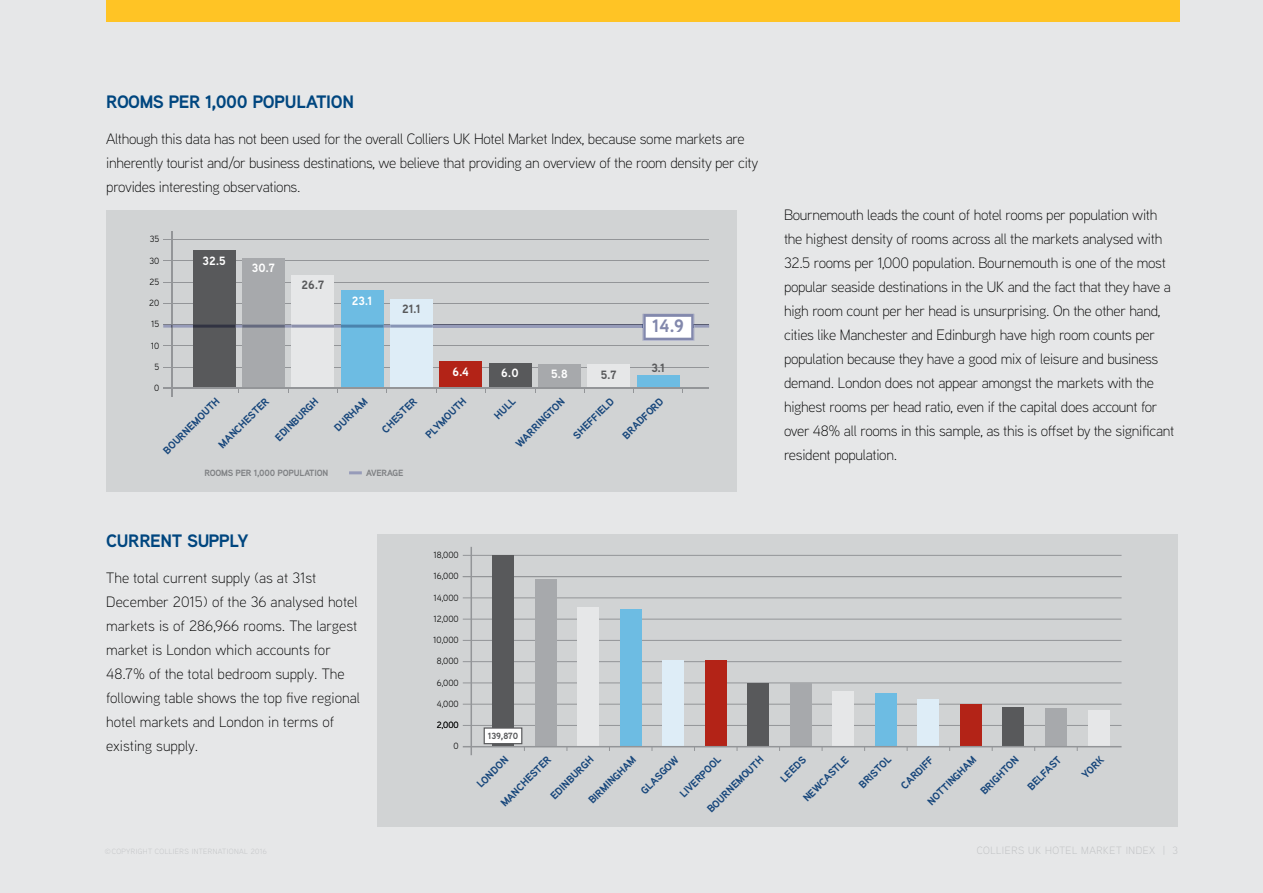
<style>
.page{position:relative;width:1263px;height:893px;background:#e6e7e8}
.page>*{position:absolute;margin:0;border:0;box-sizing:border-box;transform-origin:0 0}
.t1{font:700 18px "Aaux Next";letter-spacing:-.02em;color:#00467f}
.t2{font:700 18px "Aaux Next";color:#8288ac}
.t3{font:300 15px/24px "Aaux Next";letter-spacing:-.02em;color:#000}
.t4{font:300 15px/24px "Aaux Next";color:#000}
.t5{font:700 12px "Aaux Next";color:#fff}
.t6{font:700 12px "Aaux Next";color:#58595b}
.t7{font:700 10.5px "Aaux Next";color:#17467b}
.t8{font:300 10.5px "Aaux Next";letter-spacing:.05em;color:#bcbec0}
.t9{font:9px "Aaux Next";color:#000}
.t10{font:700 9px "Aaux Next";letter-spacing:-.02em;color:#808285}
.t11{font:700 9px "Aaux Next";color:#58595b}
</style>
<div class="page">
<div style="left:106px;top:0;width:1073px;height:21px;background:#ffc425"></div>
<div style="left:106px;top:210px;width:631px;height:282px;background:#d1d3d4"></div>
<hr style="left:163px;top:367px;width:546px;height:1px;background:#939598">
<hr style="left:163px;top:345px;width:546px;height:1px;background:#939598">
<hr style="left:163px;top:324px;width:546px;height:1px;background:#939598">
<hr style="left:163px;top:303px;width:546px;height:1px;background:#939598">
<hr style="left:163px;top:282px;width:546px;height:1px;background:#939598">
<hr style="left:163px;top:260px;width:546px;height:1px;background:#939598">
<hr style="left:163px;top:239px;width:546px;height:1px;background:#939598">
<hr style="left:171px;top:231px;width:2px;height:166px;background:#939598">
<div style="left:193px;top:250px;width:43px;height:138px;background:#58595b"></div>
<div style="left:242px;top:258px;width:43px;height:130px;background:#a7a9ac"></div>
<div style="left:292px;top:275px;width:42px;height:113px;background:#e6e7e8"></div>
<div style="left:341px;top:290px;width:42px;height:98px;background:#6dbce3"></div>
<div style="left:390px;top:299px;width:43px;height:89px;background:#deedf7"></div>
<div style="left:440px;top:361px;width:42px;height:27px;background:#b32317"></div>
<div style="left:489px;top:363px;width:42px;height:25px;background:#58595b"></div>
<div style="left:538px;top:364px;width:43px;height:24px;background:#a7a9ac"></div>
<div style="left:588px;top:364px;width:42px;height:24px;background:#e6e7e8"></div>
<div style="left:637px;top:375px;width:42px;height:13px;background:#6dbce3"></div>
<hr style="left:433px;top:325px;width:210px;height:3px;background:#969bb9">
<hr style="left:433px;top:325px;width:210px;height:1px;background:#5a5d71">
<svg style="left:163px;top:325px;width:270px;height:3px"></svg>
<svg style="left:643px;top:314px;width:66px;height:27px"></svg>
<div style="left:653px;top:320px;width:30px;height:13px;background:#fff"></div>
<hr style="left:163px;top:388px;width:546px;height:1px;background:#939598">
<div style="left:377px;top:534px;width:801px;height:293px;background:#d1d3d4"></div>
<hr style="left:463px;top:725px;width:658px;height:1px;background:#939598">
<hr style="left:463px;top:704px;width:658px;height:1px;background:#939598">
<hr style="left:463px;top:682px;width:658px;height:1px;background:#939598">
<hr style="left:463px;top:661px;width:658px;height:1px;background:#939598">
<hr style="left:463px;top:640px;width:658px;height:1px;background:#939598">
<hr style="left:463px;top:619px;width:658px;height:1px;background:#939598">
<hr style="left:463px;top:597px;width:658px;height:1px;background:#939598">
<hr style="left:463px;top:576px;width:658px;height:1px;background:#939598">
<hr style="left:463px;top:555px;width:658px;height:1px;background:#939598">
<hr style="left:470px;top:547px;width:2px;height:208px;background:#939598">
<div style="left:492px;top:555px;width:22px;height:192px;background:#58595b"></div>
<div style="left:535px;top:580px;width:21px;height:167px;background:#a7a9ac"></div>
<div style="left:578px;top:607px;width:21px;height:140px;background:#e6e7e8"></div>
<div style="left:620px;top:609px;width:21px;height:138px;background:#6dbce3"></div>
<div style="left:663px;top:660px;width:21px;height:87px;background:#deedf7"></div>
<div style="left:705px;top:660px;width:21px;height:87px;background:#b32317"></div>
<div style="left:748px;top:683px;width:21px;height:64px;background:#58595b"></div>
<div style="left:790px;top:683px;width:21px;height:64px;background:#a7a9ac"></div>
<div style="left:833px;top:691px;width:21px;height:56px;background:#e6e7e8"></div>
<div style="left:875px;top:693px;width:21px;height:54px;background:#6dbce3"></div>
<div style="left:918px;top:699px;width:21px;height:48px;background:#deedf7"></div>
<div style="left:960px;top:704px;width:21px;height:43px;background:#b32317"></div>
<div style="left:1003px;top:707px;width:21px;height:40px;background:#58595b"></div>
<div style="left:1045px;top:708px;width:21px;height:39px;background:#a7a9ac"></div>
<div style="left:1088px;top:710px;width:21px;height:37px;background:#e6e7e8"></div>
<hr style="left:463px;top:746px;width:658px;height:1px;background:#939598">
<div style="left:484px;top:727px;width:38px;height:17px;background:#fff;border:1px solid #58595b"></div>
<svg style="left:349px;top:471px;width:13px;height:3px"></svg>
<p class="t1" style="left:106px;top:89px;width:249px">ROOMS PER 1,000 POPULATION</p>
<p class="t3" style="left:106px;top:126px;width:654px">Although this data has not been used for the overall Colliers UK Hotel Market Index, because some markets are inherently tourist and/or business destinations, we believe that providing an overview of the room density per city provides interesting observations.</p>
<p class="t9" style="left:150px;top:233px;width:11px">35</p>
<p class="t9" style="left:149px;top:254px;width:11px">30</p>
<p class="t9" style="left:150px;top:276px;width:11px">25</p>
<p class="t9" style="left:149px;top:297px;width:12px">20</p>
<p class="t9" style="left:151px;top:318px;width:10px">15</p>
<p class="t9" style="left:151px;top:339px;width:10px">10</p>
<p class="t9" style="left:154px;top:361px;width:6px">5</p>
<p class="t9" style="left:154px;top:382px;width:7px">0</p>
<p class="t5" style="left:203px;top:252px;width:25px">32.5</p>
<p class="t5" style="left:252px;top:260px;width:25px">30.7</p>
<p class="t6" style="left:301px;top:277px;width:24px">26.7</p>
<p class="t7" style="left:215px;top:441px;width:68px;rotate:-45deg">MANCHESTER</p>
<p class="t7" style="left:160px;top:447px;width:76px;rotate:-45deg">BOURNEMOUTH</p>
<p class="t7" style="left:272px;top:434px;width:58px;rotate:-45deg">EDINBURGH</p>
<p class="t5" style="left:352px;top:292px;width:22px">23.1</p>
<p class="t7" style="left:331px;top:424px;width:44px;rotate:-45deg">DURHAM</p>
<p class="t6" style="left:402px;top:300px;width:20px">21.1</p>
<p class="t5" style="left:452px;top:363px;width:18px">6.4</p>
<p class="t7" style="left:378px;top:426px;width:46px;rotate:-45deg">CHESTER</p>
<p class="t7" style="left:422px;top:431px;width:54px;rotate:-45deg">PLYMOUTH</p>
<p class="t10" style="left:204px;top:466px;width:125px">ROOMS PER 1,000 POPULATION</p>
<p class="t10" style="left:366px;top:466px;width:39px">AVERAGE</p>
<p class="t2" style="left:652px;top:313px;width:33px">14.9</p>
<p class="t6" style="left:651px;top:359px;width:15px">3.1</p>
<p class="t7" style="left:619px;top:432px;width:55px;rotate:-45deg">BRADFORD</p>
<p class="t5" style="left:501px;top:365px;width:19px">6.0</p>
<p class="t7" style="left:512px;top:440px;width:66px;rotate:-45deg">WARRINGTON</p>
<p class="t5" style="left:551px;top:365px;width:18px">5.8</p>
<p class="t6" style="left:601px;top:366px;width:17px">5.7</p>
<p class="t7" style="left:491px;top:412px;width:27px;rotate:-45deg">HULL</p>
<p class="t7" style="left:569px;top:432px;width:55px;rotate:-45deg">SHEFFIELD</p>
<p class="t3" style="left:784px;top:202px;width:392px">Bournemouth leads the count of hotel rooms per population with the highest density of rooms across all the markets analysed with 32.5 rooms per 1,000 population. Bournemouth is one of the most popular seaside destinations in the UK and the fact that they have a high room count per her head is unsurprising. On the other hand, cities like Manchester and Edinburgh have high room counts per population because they have a good mix of leisure and business demand. London does not appear amongst the markets with the highest rooms per head ratio, even if the capital does account for over 48% all rooms in this sample, as this is offset by the significant resident population.</p>
<p class="t1" style="left:106px;top:528px;width:144px">CURRENT SUPPLY</p>
<p class="t4" style="left:106px;top:565px;width:255px">The total current supply (as at 31st December 2015) of the 36 analysed hotel markets is of 286,966 rooms. The largest market is London which accounts for 48.7% of the total bedroom supply. The following table shows the top five regional hotel markets and London in terms of existing supply.</p>
<p class="t9" style="left:434px;top:549px;width:27px">18,000</p>
<p class="t9" style="left:434px;top:570px;width:27px">16,000</p>
<p class="t9" style="left:433px;top:591px;width:27px">14,000</p>
<p class="t9" style="left:433px;top:613px;width:27px">12,000</p>
<p class="t9" style="left:433px;top:634px;width:27px">10,000</p>
<p class="t9" style="left:437px;top:655px;width:23px">8,000</p>
<p class="t9" style="left:437px;top:676px;width:23px">6,000</p>
<p class="t9" style="left:437px;top:698px;width:23px">4,000</p>
<p class="t9" style="left:437px;top:719px;width:24px">2,000</p>
<p class="t9" style="left:454px;top:740px;width:7px">0</p>
<p class="t11" style="left:488px;top:729px;width:32px">139,870</p>
<p class="t7" style="left:497px;top:799px;width:68px;rotate:-45deg">MANCHESTER</p>
<p class="t7" style="left:547px;top:792px;width:58px;rotate:-45deg">EDINBURGH</p>
<p class="t7" style="left:924px;top:798px;width:66px;rotate:-45deg">NOTTINGHAM</p>
<p class="t7" style="left:977px;top:787px;width:51px;rotate:-45deg">BRIGHTON</p>
<p class="t7" style="left:1024px;top:783px;width:44px;rotate:-45deg">BELFAST</p>
<p class="t7" style="left:1078px;top:771px;width:28px;rotate:-45deg">YORK</p>
<p class="t7" style="left:585px;top:796px;width:64px;rotate:-45deg">BIRMINGHAM</p>
<p class="t7" style="left:637px;top:787px;width:50px;rotate:-45deg">GLASGOW</p>
<p class="t7" style="left:676px;top:790px;width:55px;rotate:-45deg">LIVERPOOL</p>
<p class="t7" style="left:704px;top:805px;width:76px;rotate:-45deg">BOURNEMOUTH</p>
<p class="t7" style="left:777px;top:775px;width:33px;rotate:-45deg">LEEDS</p>
<p class="t7" style="left:800px;top:795px;width:61px;rotate:-45deg">NEWCASTLE</p>
<p class="t7" style="left:855px;top:781px;width:42px;rotate:-45deg">BRISTOL</p>
<p class="t7" style="left:897px;top:782px;width:43px;rotate:-45deg">CARDIFF</p>
<p class="t7" style="left:473px;top:781px;width:41px;rotate:-45deg">LONDON</p>
<p class="t8" style="left:977px;top:844px;width:203px">COLLIERS UK HOTEL MARKET INDEX | 3</p>
</div>
